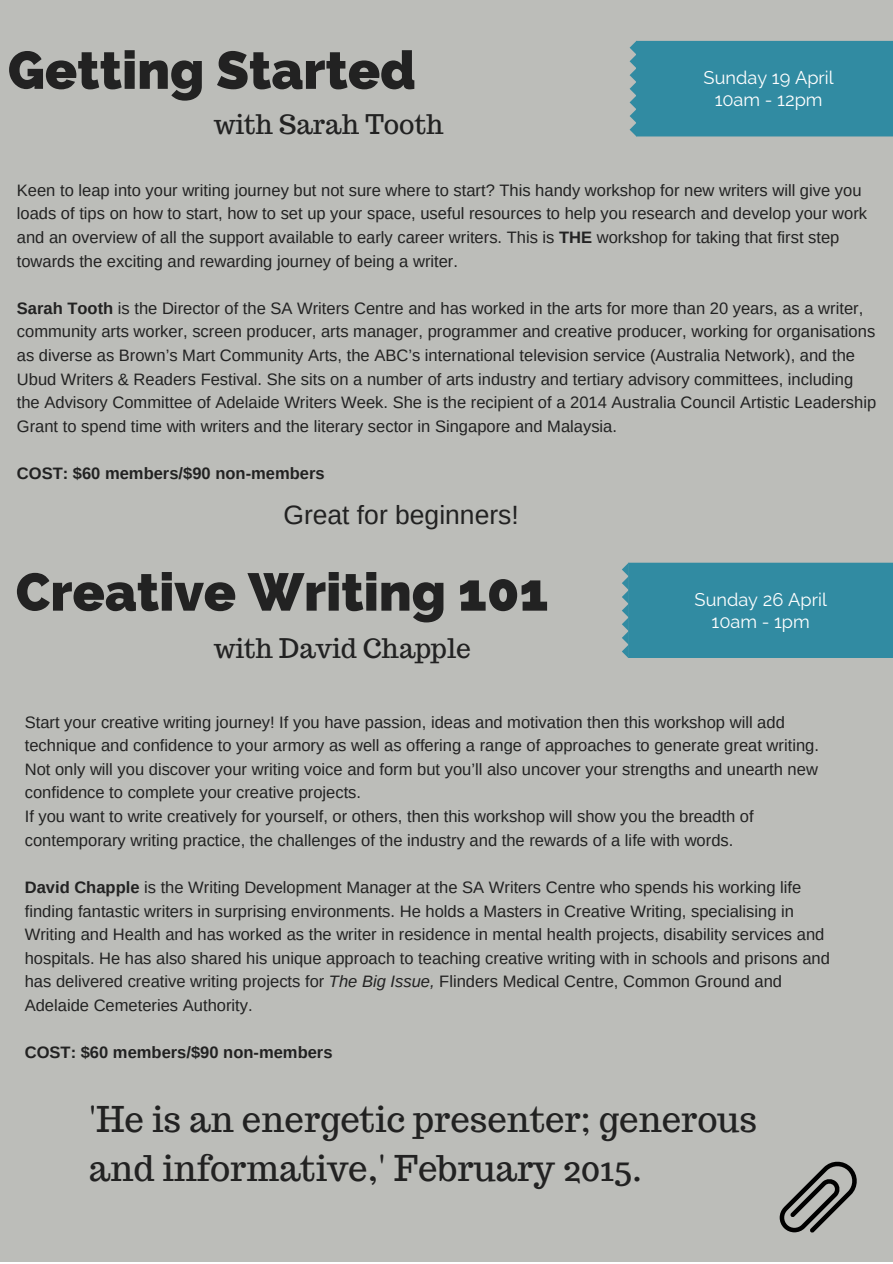
<style>
.page{position:relative;width:893px;height:1264px;background:#fff}
.page>*{position:absolute;margin:0;border:0;box-sizing:border-box;transform-origin:0 0}
.t1{font:800 52.95px "Raleway";color:#222}
.t2{font:34.65px/48.3px "Trocchi";color:#222}
.t3{font:26.4px "Trocchi";color:#222}
.t4{font:26.4px "Arimo";color:#222}
.t5{font:18.15px/21.3px "Raleway";color:#fff;text-align:center}
.t6{font:16.5px/23.5px "Arimo";color:#222}
.t7{font:700 16.5px "Arimo";color:#222}
.s1{font-weight:700}
.s2{font-style:italic}
</style>
<div class="page">
<div style="left:0;top:0;width:892px;height:1261px;background:#bcbdb9"></div>
<div style="left:629px;top:41px;width:263px;height:95px;background:#318ba2"></div>
<div style="left:622px;top:562px;width:270px;height:96px;background:#318ba2"></div>
<svg style="left:779px;top:1161px;width:78px;height:71px"></svg>
<h1 class="t1" style="left:8px;top:39px;width:409px">Getting Started</h1>
<h3 class="t3" style="left:214px;top:107px;width:231px">with Sarah Tooth</h3>
<p class="t5" style="left:703px;top:67px;width:131px">Sunday 19 April<br>10am - 12pm</p>
<p class="t6" style="left:17px;top:178px;width:851px">Keen to leap into your writing journey but not sure where to start? This handy workshop for new writers will give you loads of tips on how to start, how to set up your space, useful resources to help you research and develop your work and an overview of all the support available to early career writers. This is <span class="s1">THE</span> workshop for taking that first step towards the exciting and rewarding journey of being a writer.</p>
<p class="t6" style="left:17px;top:296px;width:860px"><span class="s1">Sarah Tooth</span> is the Director of the SA Writers Centre and has worked in the arts for more than 20 years, as a writer, community arts worker, screen producer, arts manager, programmer and creative producer, working for organisations as diverse as Brown’s Mart Community Arts, the ABC’s international television service (Australia Network), and the Ubud Writers &amp; Readers Festival. She sits on a number of arts industry and tertiary advisory committees, including the Advisory Committee of Adelaide Writers Week. She is the recipient of a 2014 Australia Council Artistic Leadership Grant to spend time with writers and the literary sector in Singapore and Malaysia.</p>
<p class="t7" style="left:17px;top:464px;width:309px">COST: $60 members/$90 non--members</p>
<h3 class="t4" style="left:283px;top:500px;width:237px">Great for beginners!</h3>
<h1 class="t1" style="left:16px;top:561px;width:534px">Creative Writing 101</h1>
<h3 class="t3" style="left:214px;top:631px;width:259px">with David Chapple</h3>
<p class="t5" style="left:694px;top:589px;width:134px">Sunday 26 April<br>10am - 1pm</p>
<p class="t6" style="left:25px;top:710px;width:795px">Start your creative writing journey! If you have passion, ideas and motivation then this workshop will add technique and confidence to your armory as well as offering a range of approaches to generate great writing.<br>Not only will you discover your writing voice and form but you’ll also uncover your strengths and unearth new confidence to complete your creative projects.<br>If you want to write creatively for yourself, or others, then this workshop will show you the breadth of contemporary writing practice, the challenges of the industry and the rewards of a life with words.</p>
<p class="t6" style="left:25px;top:875px;width:806px"><span class="s1">David Chapple</span> is the Writing Development Manager at the SA Writers Centre who spends his working life finding fantastic writers in surprising environments. He holds a Masters in Creative Writing, specialising in Writing and Health and has worked as the writer in residence in mental health projects, disability services and hospitals. He has also shared his unique approach to teaching creative writing with in schools and prisons and has delivered creative writing projects for <span class="s2">The Big Issue,</span> Flinders Medical Centre, Common Ground and Adelaide Cemeteries Authority.</p>
<p class="t7" style="left:25px;top:1043px;width:309px">COST: $60 members/$90 non--members</p>
<h2 class="t2" style="left:89px;top:1095px;width:669px">'He is an energetic presenter; generous and informative,' February 2015.</h2>
</div>
